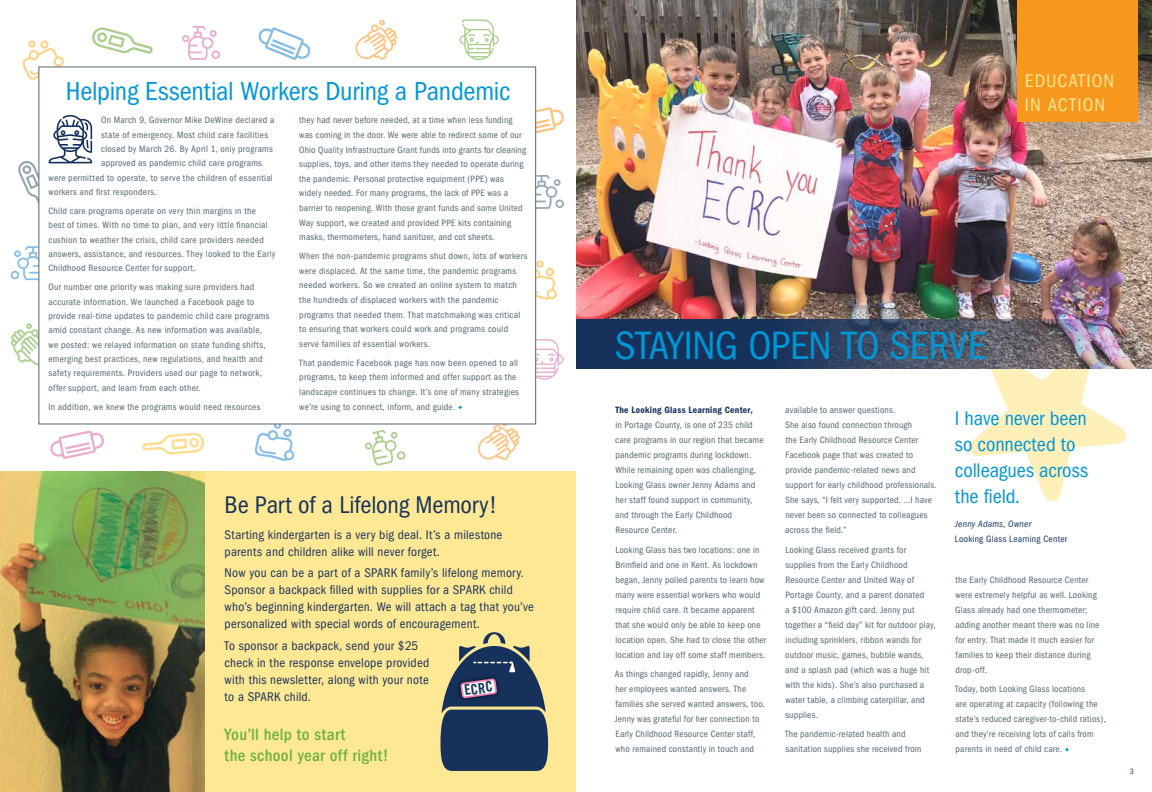
<style>
.page{position:relative;width:1152px;height:792px;background:#fff}
.page>*{position:absolute;margin:0;border:0;box-sizing:border-box;transform-origin:0 0}
.t1{font:condensed 41px "Franklin Gothic";letter-spacing:-.01em;color:#0096d6}
.t2{font:condensed 27px "Franklin Gothic";letter-spacing:-.01em;color:#0096d6}
.t3{font:condensed 25px "Franklin Gothic";letter-spacing:-.005em;color:#16325c}
.t4{font:condensed 20.5px/25.9px "Franklin Gothic";letter-spacing:-.005em;color:#0096d6}
.t5{font:condensed 19px/24px "Franklin Gothic";letter-spacing:.055em;color:#ffe894}
.t6{font:500 condensed 17px/21px "Franklin Gothic";letter-spacing:.02em;color:#6cb33f}
.t7{font:14.7px "Trade Gothic Bold Cond Twenty";color:#16325c}
.t8{font:condensed 13px/17px "Franklin Gothic";letter-spacing:.015em;color:#16325c}
.t9{font:condensed 9.5px/15px "Franklin Gothic";letter-spacing:.025em;color:#516570}
.t10{font:600 condensed 9.5px "Franklin Gothic";letter-spacing:.03em;color:#16325c}
.t11{font:condensed 9.5px "Franklin Gothic";letter-spacing:.03em;color:#16325c}
.t12{font:italic condensed 9.5px "Franklin Gothic";letter-spacing:.025em;color:#16325c}
.t13{font:condensed 8px "Franklin Gothic";color:#16325c}
</style>
<div class="page">
<svg style="left:536px;top:260px;width:21px;height:40px"></svg>
<svg style="left:536px;top:107px;width:28px;height:29px"></svg>
<svg style="left:536px;top:339px;width:28px;height:41px"></svg>
<svg style="left:22px;top:40px;width:43px;height:41px"></svg>
<svg style="left:478px;top:424px;width:42px;height:36px"></svg>
<svg style="left:355px;top:20px;width:43px;height:40px"></svg>
<svg style="left:254px;top:424px;width:41px;height:37px"></svg>
<svg style="left:11px;top:246px;width:28px;height:34px"></svg>
<svg style="left:536px;top:175px;width:28px;height:34px"></svg>
<svg style="left:182px;top:26px;width:38px;height:34px"></svg>
<svg style="left:365px;top:430px;width:41px;height:36px"></svg>
<svg style="left:11px;top:323px;width:28px;height:42px"></svg>
<div style="left:39px;top:67px;width:497px;height:357px;background:#fff"></div>
<div style="left:0;top:472px;width:576px;height:320px;background:#ffe894"></div>
<svg style="left:969px;top:369px;width:158px;height:132px"></svg>
<img style="left:576px;top:0;width:576px;height:320px">
<div style="left:1017px;top:0;width:121px;height:122px;background:#f8971d"></div>
<svg style="left:1065px;top:747px;width:4px;height:5px"></svg>
<svg style="left:458px;top:405px;width:5px;height:5px"></svg>
<img style="left:576px;top:320px;width:576px;height:49px">
<img style="left:0;top:472px;width:204px;height:320px">
<svg style="left:441px;top:632px;width:107px;height:139px"></svg>
<svg style="left:142px;top:432px;width:63px;height:23px"></svg>
<svg style="left:92px;top:27px;width:61px;height:27px"></svg>
<svg style="left:18px;top:114px;width:74px;height:98px"></svg>
<svg style="left:460px;top:20px;width:39px;height:40px"></svg>
<svg style="left:50px;top:430px;width:54px;height:29px"></svg>
<svg style="left:258px;top:27px;width:53px;height:33px"></svg>
<h2 class="t2" style="left:66px;top:76px;width:446px">Helping Essential Workers During a Pandemic</h2>
<p class="t9" style="left:101px;top:113px;width:175px">On March 9, Governor Mike DeWine declared a</p>
<p class="t9" style="left:101px;top:127px;width:168px">state of emergency. Most child care facilities</p>
<p class="t9" style="left:101px;top:142px;width:173px">closed by March 26. By April 1, only programs</p>
<p class="t9" style="left:101px;top:156px;width:162px">approved as pandemic child care programs</p>
<p class="t9" style="left:49px;top:170px;width:226px">were permitted to operate, to serve the children of essential</p>
<p class="t9" style="left:49px;top:185px;width:110px">workers and first responders.</p>
<p class="t9" style="left:49px;top:204px;width:228px;line-height:14.4px">Child care programs operate on very thin margins in the<br>best of times. With no time to plan, and very little financial cushion to weather the crisis, child care providers needed answers, assistance, and resources. They looked to the Early Childhood Resource Center for support.</p>
<p class="t9" style="left:49px;top:280px;width:223px;line-height:14.4px">Our number one priority was making sure providers had accurate information. We launched a Facebook page to provide real-time updates to pandemic child care programs amid constant change. As new information was available, we posted: we relayed information on state funding shifts, emerging best practices, new regulations, and health and safety requirements. Providers used our page to network, offer support, and learn from each other.</p>
<p class="t9" style="left:49px;top:399px;width:214px">In addition, we knew the programs would need resources</p>
<p class="t9" style="left:299px;top:113px;width:228px;line-height:14.6px">they had never before needed, at a time when less funding was coming in the door. We were able to redirect some of our Ohio Quality Infrastructure Grant funds into grants for cleaning supplies, toys, and other items they needed to operate during the pandemic. Personal protective equipment (PPE) was widely needed. For many programs, the lack of PPE was a barrier to reopening. With those grant funds and some United Way support, we created and provided PPE kits containing masks, thermometers, hand sanitizer, and cot sheets.</p>
<p class="t9" style="left:299px;top:249px;width:230px;line-height:14.6px">When the non-pandemic programs shut down, lots of workers were displaced. At the same time, the pandemic programs needed workers. So we created an online system to match the hundreds of displaced workers with the pandemic programs that needed them. That matchmaking was critical to ensuring that workers could work and programs could serve families of essential workers.</p>
<p class="t9" style="left:299px;top:356px;width:221px;line-height:14.6px">That pandemic Facebook page has now been opened to all programs, to keep them informed and offer support as the landscape continues to change. It’s one of many strategies we’re using to connect, inform, and guide.</p>
<h3 class="t3" style="left:225px;top:491px;width:274px">Be Part of a Lifelong Memory!</h3>
<h3 class="t8" style="left:225px;top:526px;width:279px">Starting kindergarten is a very big deal. It’s a milestone parents and children alike will never forget.</h3>
<h3 class="t8" style="left:225px;top:565px;width:311px">Now you can be a part of a SPARK family’s lifelong memory.<br>Sponsor a backpack filled with supplies for a SPARK child who’s beginning kindergarten. We will attach a tag that you’ve personalized with special words of encouragement.</h3>
<h3 class="t8" style="left:225px;top:637px;width:206px">To sponsor a backpack, send your $25 check in the response envelope provided with this newsletter, along with your note to a SPARK child.</h3>
<h3 class="t6" style="left:225px;top:724px;width:166px">You’ll help to start<br>the school year off right!</h3>
<h3 class="t7" style="left:463px;top:681px;width:30px;rotate:-8deg">ECRC</h3>
<h3 class="t5" style="left:1025px;top:68px;width:91px">EDUCATION<br>IN ACTION</h3>
<h1 class="t1" style="left:615px;top:322px;width:373px">STAYING OPEN TO SERVE</h1>
<p class="t10" style="left:615px;top:404px;width:139px">The Looking Glass Learning Center,</p>
<p class="t9" style="left:615px;top:417px;width:150px">in Portage County, is one of 235 child care programs in our region that became pandemic programs during lockdown.<br>While remaining open was challenging, Looking Glass owner Jenny Adams and her staff found support in community, and through the Early Childhood Resource Center.</p>
<p class="t9" style="left:615px;top:542px;width:152px">Looking Glass has two locations: one in Brimfield and one in Kent. As lockdown began, Jenny polled parents to learn how many were essential workers who would require child care. It became apparent that she would only be able to keep one location open. She had to close the other location and lay off some staff members.</p>
<p class="t9" style="left:615px;top:666px;width:152px">As things changed rapidly, Jenny and<br>her employees wanted answers. The families she served wanted answers, too.<br>Jenny was grateful for her connection to Early Childhood Resource Center staff, who remained constantly in touch and</p>
<p class="t9" style="left:785px;top:402px;width:153px">available to answer questions.<br>She also found connection through<br>the Early Childhood Resource Center Facebook page that was created to provide pandemic-related news and support for early childhood professionals.<br>She says, “I felt very supported. …I have never been so connected to colleagues across the field.”</p>
<p class="t9" style="left:785px;top:542px;width:152px">Looking Glass received grants for supplies from the Early Childhood Resource Center and United Way of Portage County, and a parent donated<br>a $100 Amazon gift card. Jenny put together a “field day” kit for outdoor play, including sprinklers, ribbon wands for outdoor music, games, bubble wands, and a splash pad (which was a huge hit with the kids). She’s also purchased a water table, a climbing caterpillar, and supplies.</p>
<p class="t9" style="left:785px;top:726px;width:138px">The pandemic-related health and sanitation supplies she received from</p>
<h3 class="t4" style="left:955px;top:406px;width:135px">I have never been so connected to colleagues across the field.</h3>
<p class="t12" style="left:955px;top:519px;width:78px">Jenny Adams, Owner</p>
<p class="t11" style="left:955px;top:534px;width:114px">Looking Glass Learning Center</p>
<p class="t9" style="left:955px;top:572px;width:146px">the Early Childhood Resource Center were extremely helpful as well. Looking Glass already had one thermometer; adding another meant there was no line for entry. That made it much easier for families to keep their distance during drop-off.</p>
<p class="t9" style="left:955px;top:681px;width:152px">Today, both Looking Glass locations<br>are operating at capacity (following the state’s reduced caregiver-to-child ratios), and they’re receiving lots of calls from parents in need of child care.</p>
<p class="t13" style="left:1130px;top:767px;width:6px">3</p>
</div>
